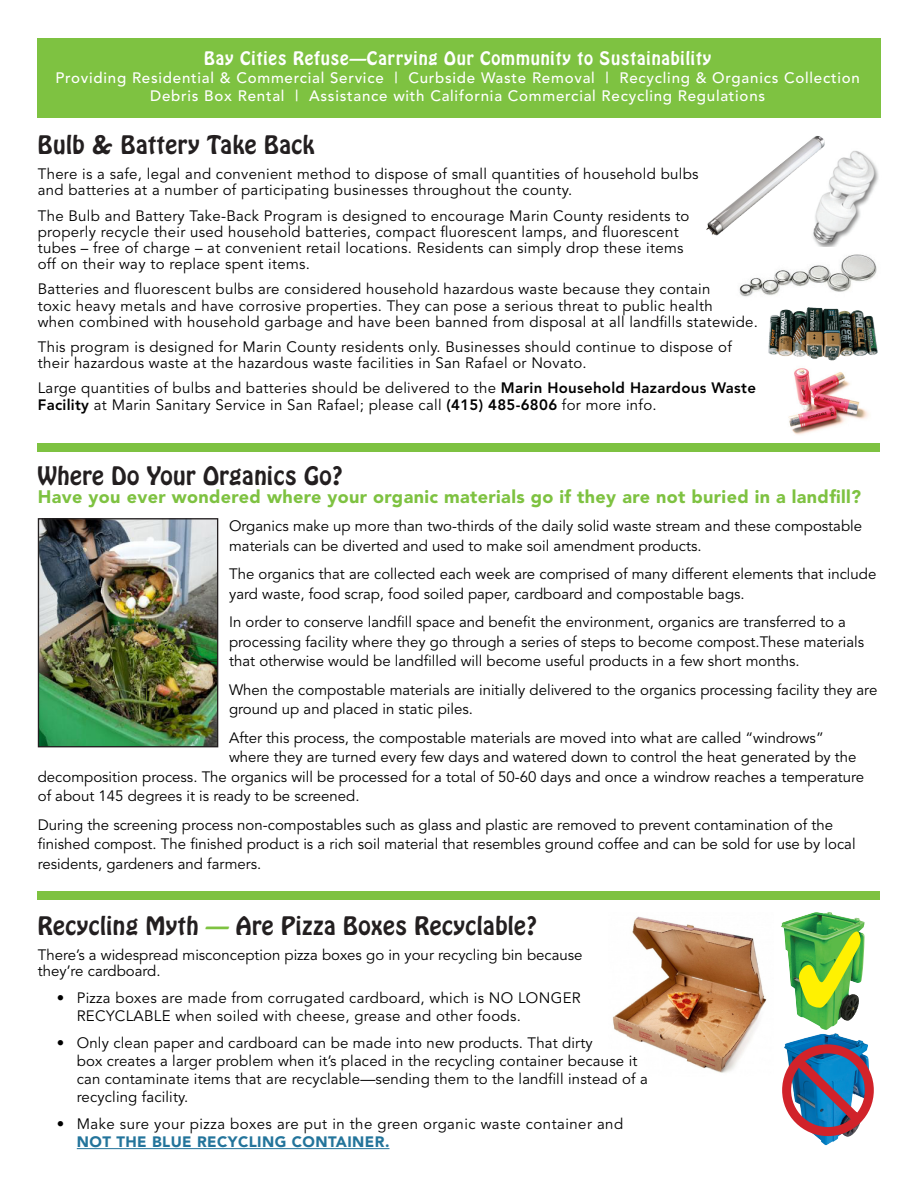
<style>
.page{position:relative;width:918px;height:1188px;background:#fff}
.page>*{position:absolute;margin:0;border:0;box-sizing:border-box;transform-origin:0 0}
.t1{font:22.5px "Hobo";letter-spacing:.02em;color:#231f20}
.t2{font:900 18px "Avenir";letter-spacing:.02em;color:#7ec241}
.t3{font:16.5px "Hobo Std";letter-spacing:.05em;color:#fff}
.t4{font:15px/19.5px "Avenir";color:#000}
.t5{font:15px/16.2px "Avenir";letter-spacing:.02em;color:#000}
.t6{font:500 15px "Avenir";letter-spacing:.05em;color:#fff}
.t7{font:15px "Avenir";letter-spacing:.03em;color:#000}
.t8{font:900 15px "Avenir";letter-spacing:.03em;color:#23749b}
.s1{font-weight:800}
.s2{color:#7ec241}
</style>
<div class="page">
<img style="left:788px;top:368px;width:81px;height:67px">
<div style="left:38px;top:38px;width:843px;height:80px;background:#7ec241"></div>
<img style="left:40px;top:520px;width:176px;height:225px">
<div style="left:38px;top:518px;width:180px;height:229px;border:1px solid #231f20"></div>
<div style="left:38px;top:892px;width:842px;height:8px;background:#7ec241"></div>
<img style="left:612px;top:916px;width:155px;height:157px">
<img style="left:781px;top:912px;width:77px;height:101px">
<img style="left:782px;top:1013px;width:92px;height:133px">
<hr style="left:77px;top:1148px;width:312px;height:1px;background:#23749b">
<svg style="left:798px;top:931px;width:63px;height:77px;background:#8cc136"></svg>
<div style="left:782px;top:1044px;width:92px;height:92px;border:9px solid #d1232a;border-radius:50%"></div>
<svg style="left:786px;top:1048px;width:84px;height:84px;background:#6c6688"></svg>
<div style="left:38px;top:443px;width:842px;height:8px;background:#7ec241"></div>
<img style="left:739px;top:254px;width:138px;height:43px">
<img style="left:768px;top:307px;width:110px;height:54px">
<img style="left:813px;top:151px;width:66px;height:95px">
<img style="left:706px;top:136px;width:124px;height:102px">
<p class="t3" style="left:204px;top:47px;width:509px">Bay Cities Refuse—Carrying Our Community to Sustainability</p>
<p class="t6" style="left:56px;top:69px;width:806px">Providing Residential &amp; Commercial Service | Curbside Waste Removal | Recycling &amp; Organics Collection</p>
<p class="t6" style="left:150px;top:87px;width:617px">Debris Box Rental | Assistance with California Commercial Recycling Regulations</p>
<p class="t1" style="left:38px;top:129px;width:278px">Bulb &amp; Battery Take Back</p>
<p class="t5" style="left:38px;top:166px;width:662px">There is a safe, legal and convenient method to dispose of small quantities of household bulbs and batteries at a number of participating businesses throughout the county.</p>
<p class="t5" style="left:38px;top:208px;width:653px">The Bulb and Battery Take-Back Program is designed to encourage Marin County residents to properly recycle their used household batteries, compact fluorescent lamps, and fluorescent tubes – free of charge – at convenient retail locations. Residents can simply drop these items off on their way to replace spent items.</p>
<p class="t5" style="left:38px;top:282px;width:722px">Batteries and fluorescent bulbs are considered household hazardous waste because they contain<br>toxic heavy metals and have corrosive properties. They can pose a serious threat to public health<br>when combined with household garbage and have been banned from disposal at all landfills statewide.</p>
<p class="t5" style="left:38px;top:339px;width:696px">This program is designed for Marin County residents only. Businesses should continue to dispose of their hazardous waste at the hazardous waste facilities in San Rafael or Novato.</p>
<p class="t5" style="left:38px;top:381px;width:720px">Large quantities of bulbs and batteries should be delivered to the <span class="s1">Marin Household Hazardous Waste<br>Facility</span> at Marin Sanitary Service in San Rafael; please call <span class="s1">(415) 485-6806</span> for more info.</p>
<p class="t1" style="left:38px;top:460px;width:307px">Where Do Your Organics Go?</p>
<p class="t2" style="left:38px;top:486px;width:825px">Have you ever wondered where your organic materials go if they are not buried in a landfill?</p>
<p class="t4" style="left:229px;top:517px;width:635px">Organics make up more than two-thirds of the daily solid waste stream and these compostable materials can be diverted and used to make soil amendment products.</p>
<p class="t4" style="left:229px;top:565px;width:649px">The organics that are collected each week are comprised of many different elements that include yard waste, food scrap, food soiled paper, cardboard and compostable bags.</p>
<p class="t4" style="left:229px;top:613px;width:636px">In order to conserve landfill space and benefit the environment, organics are transferred to a processing facility where they go through a series of steps to become compost.These materials that otherwise would be landfilled will become useful products in a few short months.</p>
<p class="t4" style="left:229px;top:680px;width:650px">When the compostable materials are initially delivered to the organics processing facility they are ground up and placed in static piles.</p>
<p class="t4" style="left:229px;top:728px;width:596px">After this process, the compostable materials are moved into what are called “windrows”</p>
<p class="t4" style="left:229px;top:748px;width:629px">where they are turned every few days and watered down to control the heat generated by the</p>
<p class="t4" style="left:38px;top:767px;width:828px">decomposition process. The organics will be processed for a total of 50-60 days and once a windrow reaches a temperature</p>
<p class="t4" style="left:38px;top:787px;width:323px">of about 145 degrees it is ready to be screened.</p>
<p class="t4" style="left:38px;top:815px;width:819px">During the screening process non-compostables such as glass and plastic are removed to prevent contamination of the finished compost. The finished product is a rich soil material that resembles ground coffee and can be sold for use by local residents, gardeners and farmers.</p>
<p class="t1" style="left:38px;top:910px;width:501px">Recycling Myth <span class="s2">—</span> Are Pizza Boxes Recyclable?</p>
<p class="t4" style="left:38px;top:947px;width:546px;line-height:16.2px">There’s a widespread misconception pizza boxes go in your recycling bin because they’re cardboard.</p>
<p class="t5" style="left:77px;top:989px;width:506px;line-height:18px;text-indent:-20px">• Pizza boxes are made from corrugated cardboard, which is NO LONGER<br>RECYCLABLE when soiled with cheese, grease and other foods.</p>
<p class="t4" style="left:77px;top:1034px;width:573px;line-height:18px;text-indent:-20px">• Only clean paper and cardboard can be made into new products. That dirty<br>box creates a larger problem when it’s placed in the recycling container because it can contaminate items that are recyclable—sending them to the landfill instead of a recycling facility.</p>
<p class="t7" style="left:57px;top:1115px;width:568px">• Make sure your pizza boxes are put in the green organic waste container and</p>
<p class="t8" style="left:77px;top:1133px;width:314px">NOT THE BLUE RECYCLING CONTAINER.</p>
</div>
